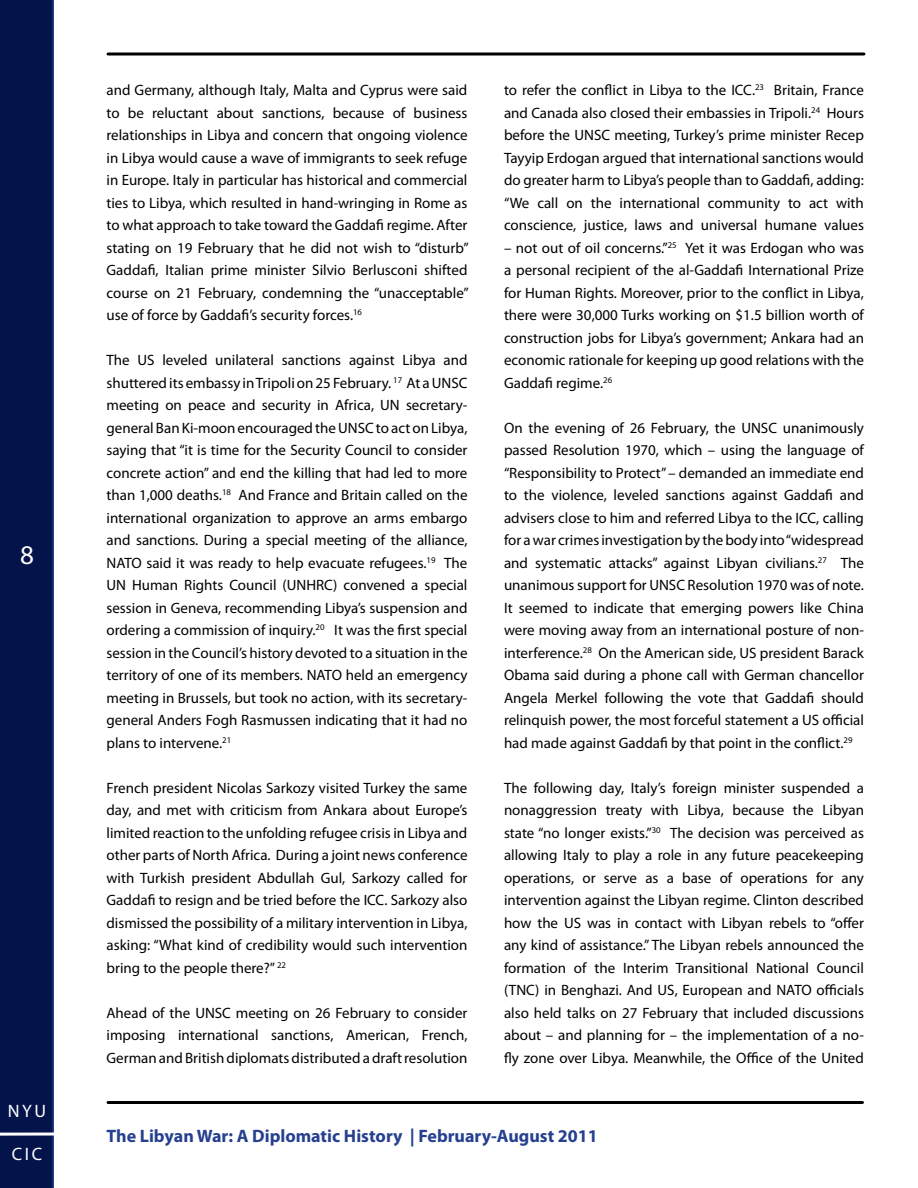
<style>
.page{position:relative;width:918px;height:1188px;background:#fff}
.page>*{position:absolute;margin:0;border:0;box-sizing:border-box;transform-origin:0 0}
.t1{font:27px "Myriad Pro";color:#fff}
.t2{font:700 18px "Myriad Pro";color:#25408f}
.t3{font:18px "Myriad Pro";letter-spacing:.15em;color:#fff}
.Body{font:15px/22.5px "Myriad Pro";color:#000;text-align:justify}
</style>
<div class="page">
<div style="left:0;top:0;width:54px;height:1188px;background:#05134b"></div>
<hr style="left:0;top:1133px;width:54px;height:3px;background:#fff">
<svg style="left:108px;top:52px;width:756px;height:4px;background:#3f3f3f"></svg>
<hr style="left:108px;top:1101px;width:754px;height:3px;background:#000">
<h1 class="t1" style="left:20px;top:538px;width:15px">8</h1>
<p class="t3" style="left:8px;top:1100px;width:40px">NYU</p>
<p class="t3" style="left:12px;top:1143px;width:32px">CIC</p>
<p class="Body" style="left:106px;top:79px;width:364px">and Germany, although Italy, Malta and Cyprus were said to be reluctant about sanctions, because of business relationships in Libya and concern that ongoing violence in Libya would cause a wave of immigrants to seek refuge in Europe. Italy in particular has historical and commercial ties to Libya, which resulted in hand-wringing in Rome as to what approach to take toward the Gaddafi regime. After stating on 19 February that he did not wish to “disturb” Gaddafi, Italian prime minister Silvio Berlusconi shifted course on 21 February, condemning the “unacceptable” use of force by Gaddafi’s security forces.<sup>16</sup></p>
<p class="Body" style="left:106px;top:349px;width:363px">The US leveled unilateral sanctions against Libya and shuttered its embassy in Tripoli on 25 February. <sup>17</sup> At a UNSC meeting on peace and security in Africa, UN secretary&shy;general Ban Ki-moon encouraged the UNSC to act on Libya, saying that “it is time for the Security Council to consider concrete action” and end the killing that had led to more than 1,000 deaths.<sup>18</sup> And France and Britain called on the international organization to approve an arms embargo and sanctions. During a special meeting of the alliance, NATO said it was ready to help evacuate refugees.<sup>19</sup> The UN Human Rights Council (UNHRC) convened a special session in Geneva, recommending Libya’s suspension and ordering a commission of inquiry.<sup>20</sup> It was the first special session in the Council’s history devoted to a situation in the territory of one of its members. NATO held an emergency meeting in Brussels, but took no action, with its secretary&shy;general Anders Fogh Rasmussen indicating that it had no plans to intervene.<sup>21</sup></p>
<p class="Body" style="left:106px;top:776px;width:363px">French president Nicolas Sarkozy visited Turkey the same day, and met with criticism from Ankara about Europe’s limited reaction to the unfolding refugee crisis in Libya and other parts of North Africa. During a joint news conference with Turkish president Abdullah Gul, Sarkozy called for Gaddafi to resign and be tried before the ICC. Sarkozy also dismissed the possibility of a military intervention in Libya, asking: “What kind of credibility would such intervention bring to the people there?” <sup>22</sup></p>
<p class="Body" style="left:106px;top:1001px;width:363px">Ahead of the UNSC meeting on 26 February to consider imposing international sanctions, American, French, German and British diplomats distributed a draft resolution</p>
<p class="Body" style="left:504px;top:79px;width:362px">to refer the conflict in Libya to the ICC.<sup>23</sup> Britain, France and Canada also closed their embassies in Tripoli.<sup>24</sup> Hours before the UNSC meeting, Turkey’s prime minister Recep Tayyip Erdogan argued that international sanctions would do greater harm to Libya’s people than to Gaddafi, adding: “We call on the international community to act with conscience, justice, laws and universal humane values</p>
<p class="Body" style="left:504px;top:236px;width:362px">– not out of oil concerns.”<sup>25</sup> Yet it was Erdogan who was a personal recipient of the al-Gaddafi International Prize for Human Rights. Moreover, prior to the conflict in Libya, there were 30,000 Turks working on $1.5 billion worth of construction jobs for Libya’s government; Ankara had an economic rationale for keeping up good relations with the Gaddafi regime.<sup>26</sup></p>
<p class="Body" style="left:504px;top:416px;width:362px">On the evening of 26 February, the UNSC unanimously passed Resolution 1970, which – using the language of “Responsibility to Protect” – demanded an immediate end to the violence, leveled sanctions against Gaddafi and advisers close to him and referred Libya to the ICC, calling for a war crimes investigation by the body into “widespread and systematic attacks” against Libyan civilians.<sup>27</sup> The unanimous support for UNSC Resolution 1970 was of note.<br>It seemed to indicate that emerging powers like China were moving away from an international posture of non&shy;interference.<sup>28</sup> On the American side, US president Barack Obama said during a phone call with German chancellor Angela Merkel following the vote that Gaddafi should relinquish power, the most forceful statement a US official had made against Gaddafi by that point in the conflict.<sup>29</sup></p>
<p class="Body" style="left:504px;top:776px;width:362px">The following day, Italy’s foreign minister suspended a nonaggression treaty with Libya, because the Libyan state “no longer exists.”<sup>30</sup> The decision was perceived as allowing Italy to play a role in any future peacekeeping operations, or serve as a base of operations for any intervention against the Libyan regime. Clinton described how the US was in contact with Libyan rebels to “offer any kind of assistance.” The Libyan rebels announced the formation of the Interim Transitional National Council (TNC) in Benghazi. And US, European and NATO officials also held talks on 27 February that included discussions about – and planning for – the implementation of a no&shy;fly zone over Libya. Meanwhile, the Office of the United</p>
<p class="t2" style="left:106px;top:1125px;width:493px">The Libyan War: A Diplomatic History | February-August 2011</p>
</div>
